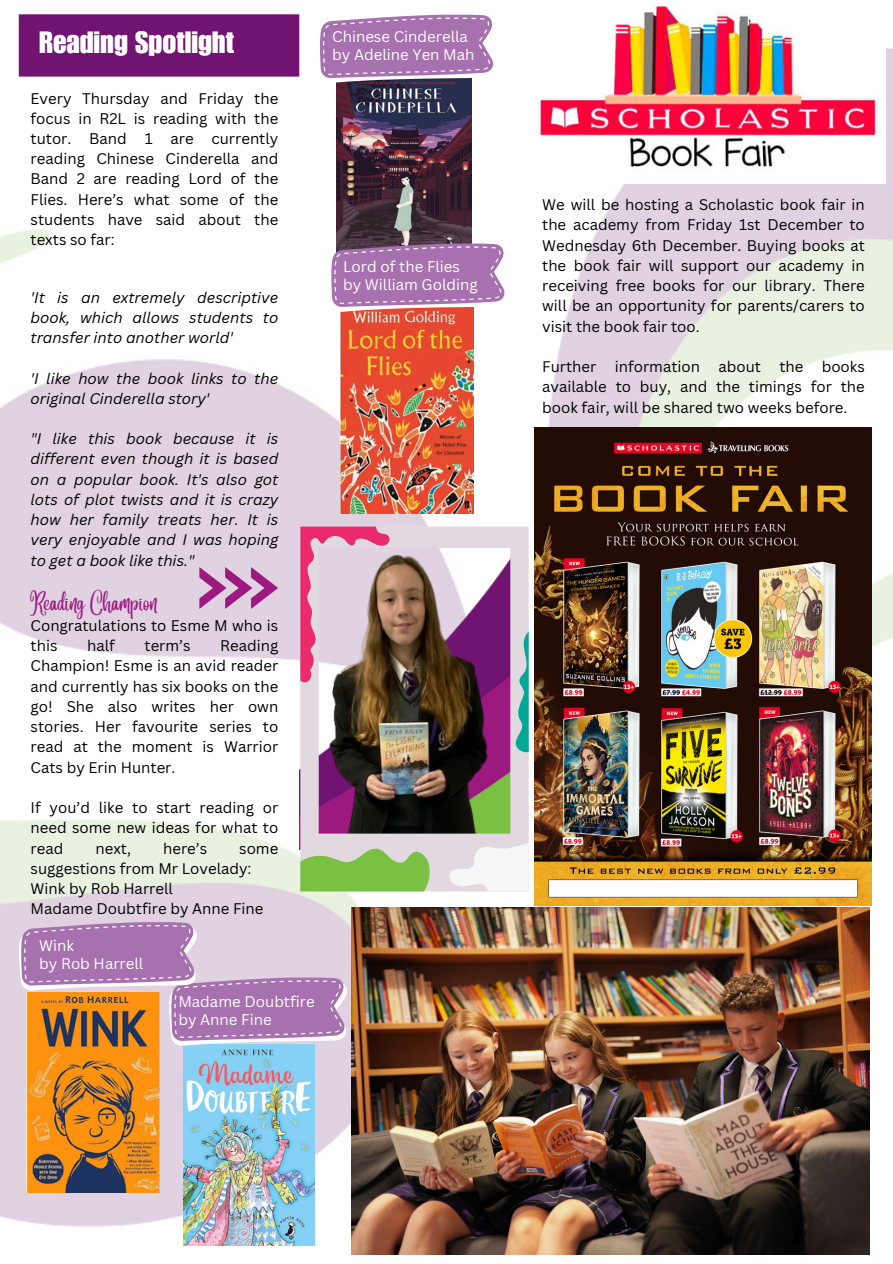
<style>
.page{position:relative;width:893px;height:1264px;background:#fff}
.page>*{position:absolute;margin:0;border:0;box-sizing:border-box;transform-origin:0 0}
.t1{font:30px "Impact LT Std";color:#fefffe}
.t2{font:18px "Angelina";color:#9c1980}
.t3{font:15px/20.2px "Canva Sans";color:#000;text-align:justify}
.t4{font:italic 15px/20.2px "Canva Sans";color:#000;text-align:justify}
.t5{font:15px "Canva Sans";color:#fff}
</style>
<div class="page">
<img style="left:0;top:14px;width:892px;height:1241px">
<div style="left:19px;top:14px;width:280px;height:62px;background:#711371"></div>
<img style="left:528px;top:5px;width:357px;height:178px">
<img style="left:534px;top:427px;width:337px;height:478px">
<img style="left:351px;top:907px;width:518px;height:346px">
<img style="left:337px;top:83px;width:135px;height:160px">
<svg style="left:317px;top:14px;width:179px;height:69px"></svg>
<img style="left:340px;top:312px;width:133px;height:160px">
<svg style="left:328px;top:243px;width:179px;height:69px;background:#b382b3"></svg>
<img style="left:184px;top:1045px;width:130px;height:199px">
<img style="left:27px;top:1045px;width:132px;height:147px">
<svg style="left:18px;top:921px;width:329px;height:124px;background:#c096aa"></svg>
<img style="left:300px;top:472px;width:220px;height:54px">
<svg style="left:199px;top:567px;width:79px;height:41px;background:#c588ba"></svg>
<img style="left:300px;top:526px;width:228px;height:365px">
<svg style="left:300px;top:846px;width:132px;height:45px;background:#94c76c"></svg>
<svg style="left:515px;top:626px;width:13px;height:127px;background:#7dc2be"></svg>
<svg style="left:300px;top:526px;width:90px;height:156px;background:#cb98a7"></svg>
<svg style="left:447px;top:841px;width:81px;height:50px"></svg>
<p class="t1" style="left:39px;top:31px;width:196px">Reading Spotlight</p>
<p class="t3" style="left:31px;top:88px;width:249px">Every Thursday and Friday the focus in R2L is reading with the tutor. Band 1 are currently reading Chinese Cinderella and Band 2 are reading Lord of the Flies. Here’s what some of the students have said about the texts so far:</p>
<p class="t4" style="left:31px;top:286px;width:249px">'It is an extremely descriptive book, which allows students to transfer into another world'</p>
<p class="t4" style="left:31px;top:367px;width:249px">'I like how the book links to the original Cinderella story'</p>
<p class="t4" style="left:31px;top:428px;width:249px">"I like this book because it is different even though it is based on a popular book. It's also got lots of plot twists and it is crazy how her family treats her. It is very enjoyable and I was hoping to get a book like this."</p>
<p class="t2" style="left:31px;top:599px;width:129px">Reading Champion</p>
<p class="t3" style="left:31px;top:615px;width:249px">Congratulations to Esme M who is this</p>
<p class="t3" style="left:87px;top:635px;width:29px">half</p>
<p class="t3" style="left:144px;top:635px;width:48px">term’s</p>
<p class="t3" style="left:31px;top:635px;width:249px;text-indent:190px">Reading Champion! Esme is an avid reader and currently has six books on the go! She also writes her own stories. Her favourite series to read at the moment is Warrior Cats by Erin Hunter.</p>
<p class="t3" style="left:31px;top:797px;width:249px">If you’d like to start reading or need some new ideas for what to read</p>
<p class="t3" style="left:95px;top:837px;width:37px">next,</p>
<p class="t3" style="left:163px;top:837px;width:46px">here’s</p>
<p class="t3" style="left:31px;top:837px;width:249px;text-indent:209px">some suggestions from Mr Lovelady:</p>
<p class="t3" style="left:31px;top:878px;width:144px">Wink by Rob Harrell</p>
<p class="t3" style="left:31px;top:898px;width:234px">Madame Doubtfire by Anne Fine</p>
<p class="t5" style="left:39px;top:934px;width:36px">Wink</p>
<p class="t5" style="left:39px;top:952px;width:105px">by Rob Harrell</p>
<p class="t5" style="left:178px;top:990px;width:138px">Madame Doubtfire</p>
<p class="t5" style="left:178px;top:1008px;width:95px">by Anne Fine</p>
<p class="t5" style="left:332px;top:26px;width:137px">Chinese Cinderella</p>
<p class="t5" style="left:332px;top:44px;width:144px">by Adeline Yen Mah</p>
<p class="t5" style="left:343px;top:256px;width:118px">Lord of the Flies</p>
<p class="t5" style="left:343px;top:274px;width:136px">by William Golding</p>
<p class="t3" style="left:542px;top:194px;width:324px">We will be hosting a Scholastic book fair in the academy from Friday 1st December to Wednesday 6th December. Buying books at the book fair will support our academy in receiving free books for our library. There will be an opportunity for parents/carers to visit the book fair too.</p>
<p class="t3" style="left:542px;top:356px;width:324px">Further information about the books available to buy, and the timings for the book fair, will be shared two weeks before.</p>
</div>
